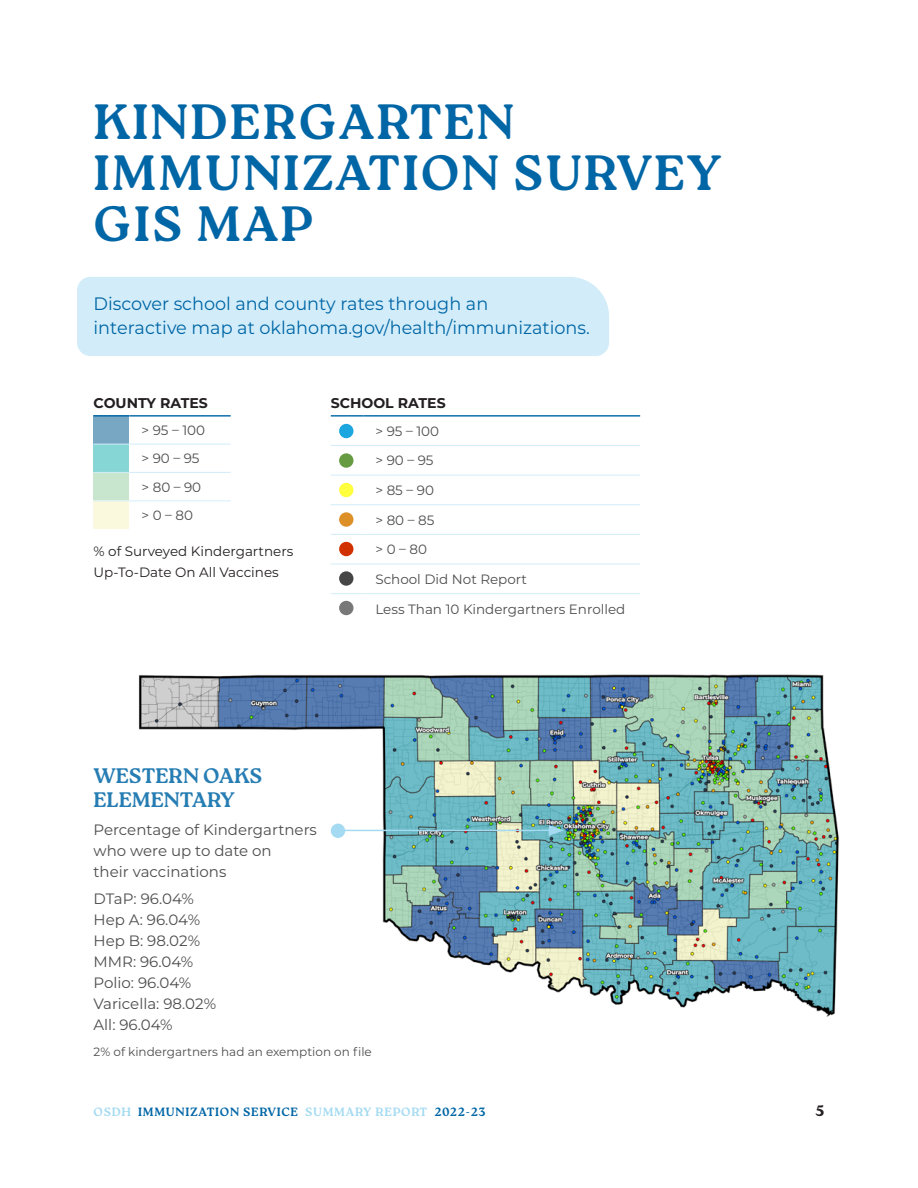
<style>
.page{position:relative;width:918px;height:1188px;background:#fff}
.page>*{position:absolute;margin:0;border:0;box-sizing:border-box;transform-origin:0 0}
.t1{font:700 49.5px/51px "Roca";letter-spacing:.04em;color:#0066a6}
.t2{font:700 21px/24px "Roca";color:#267db3}
.t3{font:18px/24.6px "Montserrat";color:#0066a6}
.t4{font:15px/21px "Montserrat";color:#4d4d4f}
.t5{font:900 15px "Roca";color:#231f20}
.t6{font:700 14.1px "Montserrat";color:#231f20}
.t7{font:13.5px/29.7px "Montserrat";color:#4d4d4f}
.t8{font:13.5px/21.6px "Montserrat";color:#231f20}
.t9{font:700 12px "Roca";letter-spacing:.06em;color:#0066a6}
.t10{font:12px "Montserrat";color:#4d4d4f}
.s1{color:#a4dbf2}
</style>
<div class="page">
<img style="left:139px;top:674px;width:700px;height:343px">
<div style="left:77px;top:277px;width:532px;height:79px;background:#d2edf9"></div>
<hr style="left:338px;top:830px;width:213px;height:1px;background:#a4dbf2">
<svg style="left:549px;top:825px;width:15px;height:11px"></svg>
<div style="left:331px;top:824px;width:14px;height:14px;background:#a4dbf2;border-radius:50%"></div>
<div style="left:94px;top:416px;width:35px;height:28px;background:#78a7c3"></div>
<div style="left:94px;top:444px;width:35px;height:28px;background:#85d6d5"></div>
<div style="left:94px;top:472px;width:35px;height:29px;background:#c7e6cd"></div>
<div style="left:94px;top:501px;width:35px;height:28px;background:#fbf9dd"></div>
<hr style="left:94px;top:444px;width:35px;height:1px;background:#d2edf9">
<hr style="left:129px;top:444px;width:102px;height:1px;background:#d2edf9">
<hr style="left:94px;top:500px;width:35px;height:1px;background:#d2edf9">
<hr style="left:129px;top:500px;width:102px;height:1px;background:#d2edf9">
<hr style="left:94px;top:472px;width:35px;height:1px;background:#d2edf9">
<hr style="left:129px;top:472px;width:102px;height:1px;background:#d2edf9">
<hr style="left:94px;top:415px;width:35px;height:2px;background:#0066a6">
<hr style="left:129px;top:415px;width:102px;height:2px;background:#0066a6">
<hr style="left:331px;top:593px;width:32px;height:1px;background:#d2edf9">
<hr style="left:363px;top:593px;width:277px;height:1px;background:#d2edf9">
<hr style="left:331px;top:445px;width:32px;height:1px;background:#d2edf9">
<hr style="left:363px;top:445px;width:277px;height:1px;background:#d2edf9">
<hr style="left:331px;top:475px;width:32px;height:1px;background:#d2edf9">
<hr style="left:363px;top:475px;width:277px;height:1px;background:#d2edf9">
<hr style="left:331px;top:504px;width:32px;height:1px;background:#d2edf9">
<hr style="left:363px;top:504px;width:277px;height:1px;background:#d2edf9">
<hr style="left:331px;top:534px;width:32px;height:1px;background:#d2edf9">
<hr style="left:363px;top:534px;width:277px;height:1px;background:#d2edf9">
<hr style="left:331px;top:564px;width:32px;height:1px;background:#d2edf9">
<hr style="left:363px;top:564px;width:277px;height:1px;background:#d2edf9">
<hr style="left:331px;top:415px;width:32px;height:2px;background:#0066a6">
<hr style="left:363px;top:415px;width:277px;height:2px;background:#0066a6">
<div style="left:339px;top:424px;width:14px;height:14px;background:#1ca6df;border-radius:50%"></div>
<div style="left:339px;top:453px;width:14px;height:15px;background:#669b41;border-radius:50%"></div>
<div style="left:339px;top:483px;width:14px;height:14px;background:#ffff3d;border-radius:50%"></div>
<div style="left:339px;top:512px;width:14px;height:15px;background:#de9028;border-radius:50%"></div>
<div style="left:339px;top:571px;width:14px;height:15px;background:#464646;border-radius:50%"></div>
<div style="left:339px;top:601px;width:14px;height:14px;background:#787878;border-radius:50%"></div>
<div style="left:339px;top:542px;width:14px;height:14px;background:#d13101;border-radius:50%"></div>
<h1 class="t1" style="left:94px;top:96px;width:629px">KINDERGARTEN<br>IMMUNIZATION SURVEY<br>GIS MAP</h1>
<p class="t3" style="left:94px;top:290px;width:498px">Discover school and county rates through an<br>interactive map at oklahoma.gov/health/immunizations.</p>
<p class="t6" style="left:94px;top:393px;width:116px">COUNTY RATES</p>
<p class="t7" style="left:141px;top:416px;width:65px;line-height:28.3px">&gt; 95 – 100 &gt; 90 – 95 &gt; 80 – 90 &gt; 0 – 80</p>
<p class="t8" style="left:94px;top:540px;width:201px">% of Surveyed Kindergartners<br>Up-To-Date On All Vaccines</p>
<p class="t6" style="left:331px;top:393px;width:116px">SCHOOL RATES</p>
<p class="t7" style="left:375px;top:416px;width:252px">&gt; 95 – 100<br>&gt; 90 – 95<br>&gt; 85 – 90<br>&gt; 80 – 85<br>&gt; 0 – 80<br>School Did Not Report<br>Less Than 10 Kindergartners Enrolled</p>
<h2 class="t2" style="left:94px;top:764px;width:171px">WESTERN OAKS<br>ELEMENTARY</h2>
<p class="t4" style="left:94px;top:818px;width:225px">Percentage of Kindergartners who were up to date on<br>their vaccinations</p>
<p class="t4" style="left:94px;top:888px;width:124px">DTaP: 96.04%<br>Hep A: 96.04%<br>Hep B: 98.02%<br>MMR: 96.04%<br>Polio: 96.04%<br>Varicella: 98.02%<br>All: 96.04%</p>
<p class="t10" style="left:94px;top:1043px;width:280px">2% of kindergartners had an exemption on file</p>
<p class="t9" style="left:94px;top:1105px;width:394px"><span class="s1">OSDH</span> IMMUNIZATION SERVICE <span class="s1">SUMMARY REPORT</span> 2022-23</p>
<p class="t5" style="left:816px;top:1102px;width:10px">5</p>
</div>
